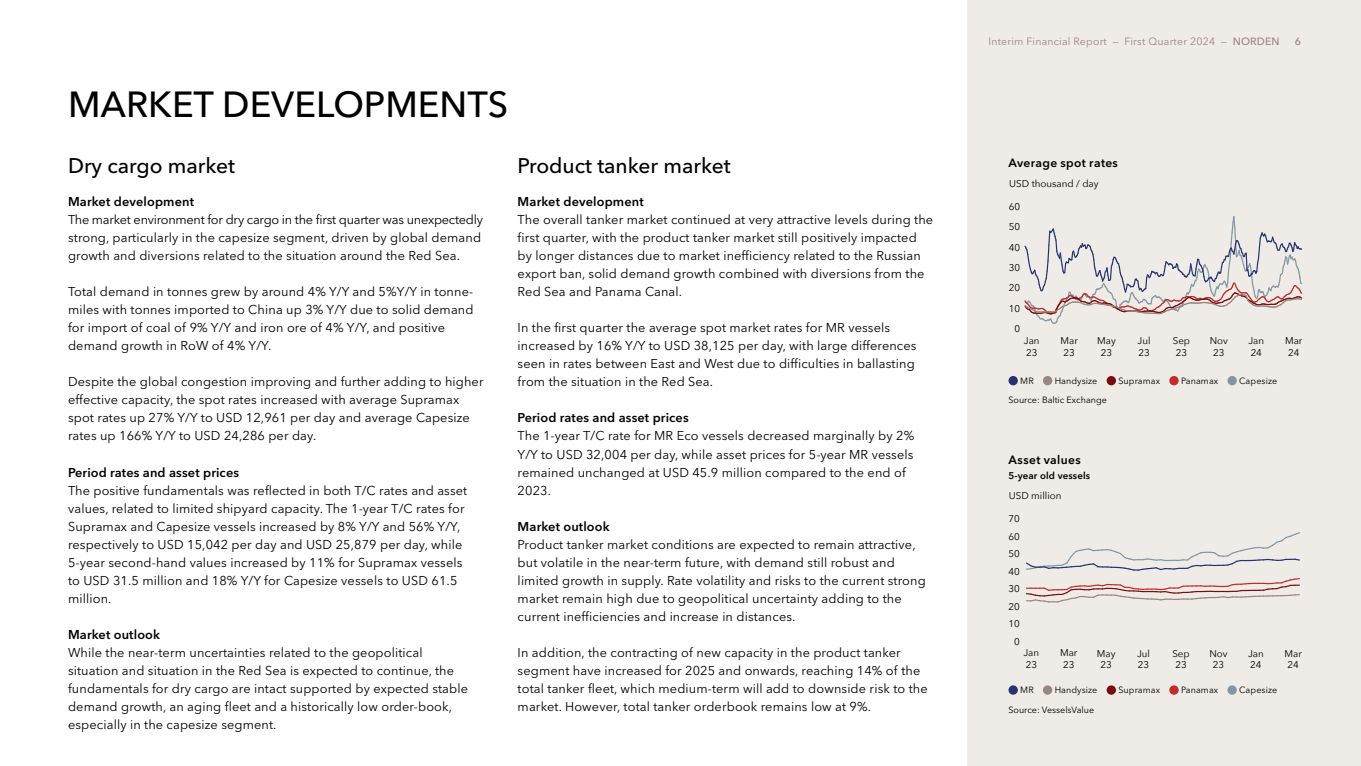
<style>
.page{position:relative;width:1361px;height:766px;background:#fff}
.page>*{position:absolute;margin:0;border:0;box-sizing:border-box;transform-origin:0 0}
.t1{font:500 36px "Avenir Next LT Pro";color:#000}
.t2{font:500 21px "Avenir Next LT Pro";color:#000}
.t3{font:12.75px/18px "Avenir Next LT Pro";letter-spacing:.01em;color:#000}
.t4{font:600 12.75px "Avenir Next LT Pro";letter-spacing:.01em;color:#000}
.t5{font:600 12px "Avenir Next LT Pro";letter-spacing:.03em;color:#000}
.t6{font:10.5px "Avenir Next LT Pro";letter-spacing:.02em;color:#9b867f}
.t7{font:500 10.5px "Avenir Next LT Pro";color:#9b867f}
.t8{font:9.9px "Avenir Next";color:#000}
.t9{font:9.75px/11.7px "Avenir Next";color:#000;text-align:center}
.t10{font:600 9.75px "Avenir Next LT Pro";letter-spacing:.01em;color:#000}
.t11{font:9px "Avenir Next LT Pro";letter-spacing:.01em;color:#000}
.s1{font-weight:500}
</style>
<div class="page">
<div style="left:967px;top:0;width:394px;height:765px;background:#efebe6"></div>
<svg style="left:1026px;top:578px;width:274px;height:25px"></svg>
<svg style="left:1026px;top:532px;width:274px;height:39px"></svg>
<svg style="left:1024px;top:216px;width:279px;height:108px"></svg>
<div style="left:1008px;top:685px;width:10px;height:9px;background:#263272;border-radius:50%"></div>
<div style="left:1043px;top:685px;width:9px;height:9px;background:#9b867f;border-radius:50%"></div>
<div style="left:1106px;top:685px;width:10px;height:9px;background:#780d0f;border-radius:50%"></div>
<div style="left:1169px;top:685px;width:9px;height:9px;background:#c42b2a;border-radius:50%"></div>
<div style="left:1227px;top:685px;width:9px;height:9px;background:#8297a3;border-radius:50%"></div>
<div style="left:1008px;top:376px;width:10px;height:9px;background:#263272;border-radius:50%"></div>
<div style="left:1043px;top:376px;width:9px;height:9px;background:#9b867f;border-radius:50%"></div>
<div style="left:1106px;top:376px;width:10px;height:9px;background:#780d0f;border-radius:50%"></div>
<div style="left:1169px;top:376px;width:9px;height:9px;background:#c42b2a;border-radius:50%"></div>
<div style="left:1227px;top:376px;width:9px;height:9px;background:#8297a3;border-radius:50%"></div>
<h1 class="t1" style="left:68px;top:82px;width:442px">MARKET DEVELOPMENTS</h1>
<h2 class="t2" style="left:68px;top:153px;width:168px">Dry cargo market</h2>
<p class="t4" style="left:68px;top:194px;width:128px">Market development</p>
<p class="t3" style="left:68px;top:211px;width:416px">The market environment for dry cargo in the first quarter was unexpectedly strong, particularly in the capesize segment, driven by global demand growth and diversions related to the situation around the Red Sea.</p>
<p class="t3" style="left:68px;top:283px;width:407px">Total demand in tonnes grew by around 4% Y/Y and 5%Y/Y in tonne&shy;miles with tonnes imported to China up 3% Y/Y due to solid demand for import of coal of 9% Y/Y and iron ore of 4% Y/Y, and positive demand growth in RoW of 4% Y/Y.</p>
<p class="t3" style="left:68px;top:373px;width:417px">Despite the global congestion improving and further adding to higher effective capacity, the spot rates increased with average Supramax spot rates up 27% Y/Y to USD 12,961 per day and average Capesize rates up 166% Y/Y to USD 24,286 per day.</p>
<p class="t4" style="left:68px;top:464px;width:173px">Period rates and asset prices</p>
<p class="t3" style="left:68px;top:481px;width:401px">The positive fundamentals was reflected in both T/C rates and asset values, related to limited shipyard capacity. The 1-year T/C rates for Supramax and Capesize vessels increased by 8% Y/Y and 56% Y/Y, respectively to USD 15,042 per day and USD 25,879 per day, while 5-year second-hand values increased by 11% for Supramax vessels to USD 31.5 million and 18% Y/Y for Capesize vessels to USD 61.5 million.</p>
<p class="t4" style="left:68px;top:626px;width:94px">Market outlook</p>
<p class="t3" style="left:68px;top:643px;width:401px">While the near-term uncertainties related to the geopolitical situation and situation in the Red Sea is expected to continue, the fundamentals for dry cargo are intact supported by expected stable demand growth, an aging fleet and a historically low order-book, especially in the capesize segment.</p>
<h2 class="t2" style="left:518px;top:153px;width:214px">Product tanker market</h2>
<p class="t4" style="left:518px;top:194px;width:128px">Market development</p>
<p class="t3" style="left:518px;top:211px;width:417px">The overall tanker market continued at very attractive levels during the first quarter, with the product tanker market still positively impacted by longer distances due to market inefficiency related to the Russian export ban, solid demand growth combined with diversions from the Red Sea and Panama Canal.</p>
<p class="t3" style="left:518px;top:319px;width:400px">In the first quarter the average spot market rates for MR vessels increased by 16% Y/Y to USD 38,125 per day, with large differences seen in rates between East and West due to difficulties in ballasting from the situation in the Red Sea.</p>
<p class="t4" style="left:518px;top:410px;width:173px">Period rates and asset prices</p>
<p class="t3" style="left:518px;top:427px;width:398px">The 1-year T/C rate for MR Eco vessels decreased marginally by 2% Y/Y to USD 32,004 per day, while asset prices for 5-year MR vessels remained unchanged at USD 45.9 million compared to the end of 2023.</p>
<p class="t4" style="left:518px;top:518px;width:94px">Market outlook</p>
<p class="t3" style="left:518px;top:535px;width:410px">Product tanker market conditions are expected to remain attractive, but volatile in the near-term future, with demand still robust and limited growth in supply. Rate volatility and risks to the current strong market remain high due to geopolitical uncertainty adding to the current inefficiencies and increase in distances.</p>
<p class="t3" style="left:518px;top:643px;width:412px">In addition, the contracting of new capacity in the product tanker segment have increased for 2025 and onwards, reaching 14% of the total tanker fleet, which medium-term will add to downside risk to the market. However, total tanker orderbook remains low at 9%.</p>
<p class="t6" style="left:988px;top:35px;width:293px">Interim Financial Report — First Quarter 2024 — <span class="s1">NORDEN</span></p>
<p class="t7" style="left:1294px;top:35px;width:8px">6</p>
<p class="t5" style="left:1008px;top:155px;width:111px">Average spot rates</p>
<p class="t8" style="left:1009px;top:175px;width:91px">USD thousand / day</p>
<p class="t8" style="left:1009px;top:198px;width:13px">60</p>
<p class="t8" style="left:1009px;top:218px;width:13px">50</p>
<p class="t8" style="left:1009px;top:239px;width:13px">40</p>
<p class="t8" style="left:1009px;top:259px;width:13px">30</p>
<p class="t8" style="left:1009px;top:279px;width:13px">20</p>
<p class="t8" style="left:1009px;top:300px;width:13px">10</p>
<p class="t8" style="left:1014px;top:320px;width:7px">0</p>
<p class="t9" style="left:1024px;top:334px;width:17px;text-align:left">Jan<br>23</p>
<p class="t9" style="left:1060px;top:334px;width:19px">Mar<br>23</p>
<p class="t9" style="left:1137px;top:334px;width:14px;text-align:left">Jul<br>23</p>
<p class="t9" style="left:1248px;top:334px;width:17px;text-align:left">Jan<br>24</p>
<p class="t9" style="left:1097px;top:334px;width:20px">May<br>23</p>
<p class="t9" style="left:1173px;top:334px;width:19px">Sep<br>23</p>
<p class="t9" style="left:1285px;top:334px;width:19px">Mar<br>24</p>
<p class="t9" style="left:1209px;top:334px;width:20px">Nov<br>23</p>
<p class="t11" style="left:1020px;top:375px;width:15px">MR</p>
<p class="t11" style="left:1054px;top:375px;width:44px">Handysize</p>
<p class="t11" style="left:1118px;top:375px;width:43px">Supramax</p>
<p class="t11" style="left:1181px;top:375px;width:39px">Panamax</p>
<p class="t11" style="left:1239px;top:375px;width:39px">Capesize</p>
<p class="t11" style="left:1008px;top:394px;width:100px">Source: Baltic Exchange</p>
<p class="t5" style="left:1008px;top:453px;width:74px">Asset values</p>
<p class="t10" style="left:1008px;top:470px;width:83px">5-year old vessels</p>
<p class="t9" style="left:1009px;top:489px;width:54px">USD million</p>
<p class="t9" style="left:1008px;top:512px;width:13px">70</p>
<p class="t9" style="left:1008px;top:530px;width:13px">60</p>
<p class="t9" style="left:1008px;top:547px;width:13px">50</p>
<p class="t9" style="left:1008px;top:564px;width:13px">40</p>
<p class="t9" style="left:1008px;top:582px;width:13px">30</p>
<p class="t9" style="left:1008px;top:599px;width:13px">20</p>
<p class="t9" style="left:1008px;top:617px;width:13px">10</p>
<p class="t9" style="left:1014px;top:634px;width:7px">0</p>
<p class="t9" style="left:1023px;top:646px;width:17px;text-align:left">Jan<br>23</p>
<p class="t9" style="left:1060px;top:646px;width:19px">Mar<br>23</p>
<p class="t9" style="left:1137px;top:646px;width:14px;text-align:left">Jul<br>23</p>
<p class="t9" style="left:1248px;top:646px;width:17px;text-align:left">Jan<br>24</p>
<p class="t9" style="left:1097px;top:646px;width:20px">May<br>23</p>
<p class="t9" style="left:1172px;top:646px;width:19px">Sep<br>23</p>
<p class="t9" style="left:1284px;top:646px;width:19px">Mar<br>24</p>
<p class="t9" style="left:1209px;top:646px;width:20px">Nov<br>23</p>
<p class="t11" style="left:1020px;top:684px;width:15px">MR</p>
<p class="t11" style="left:1054px;top:684px;width:44px">Handysize</p>
<p class="t11" style="left:1118px;top:684px;width:43px">Supramax</p>
<p class="t11" style="left:1181px;top:684px;width:39px">Panamax</p>
<p class="t11" style="left:1239px;top:684px;width:39px">Capesize</p>
<p class="t11" style="left:1008px;top:704px;width:87px">Source: VesselsValue</p>
</div>
